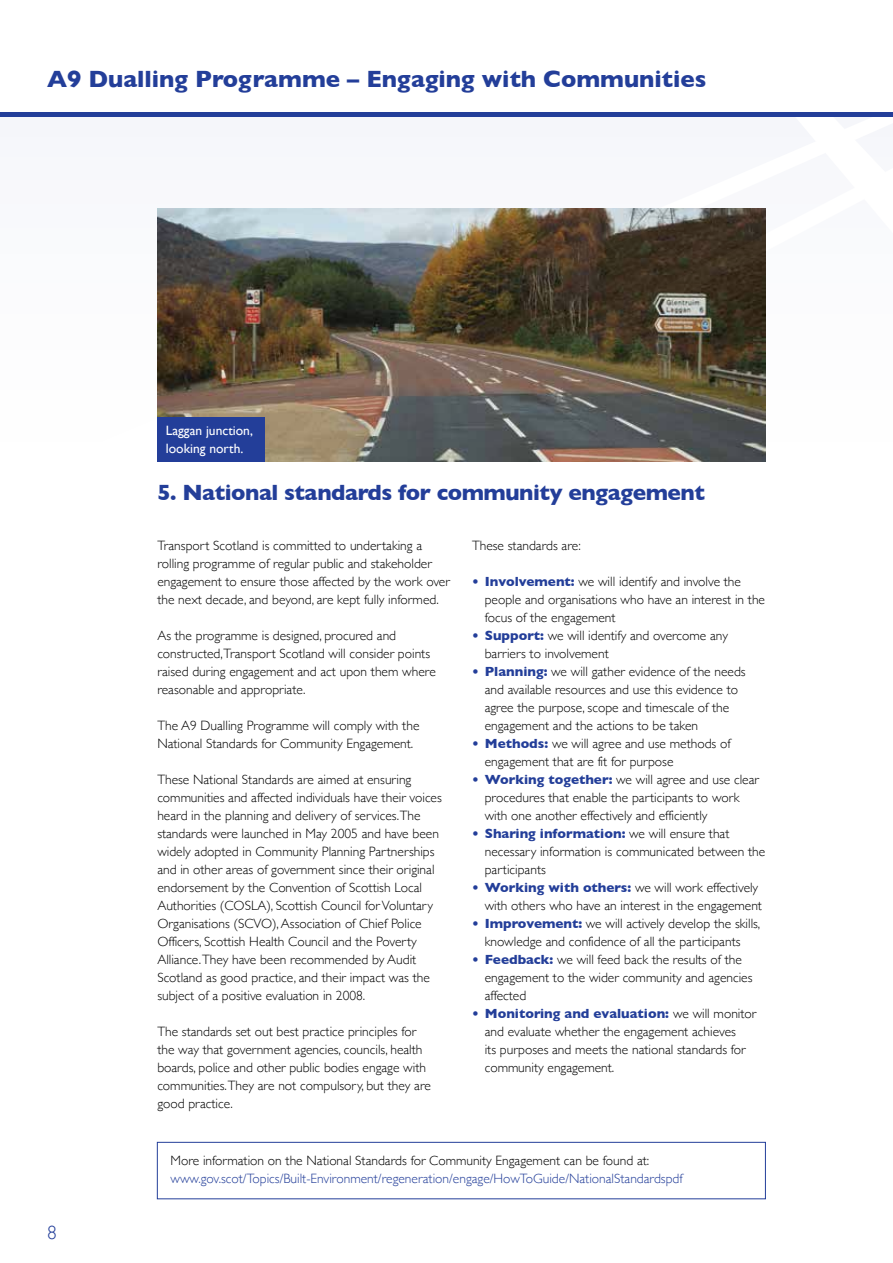
<style>
.page{position:relative;width:893px;height:1263px;background:#fff}
.page>*{position:absolute;margin:0;border:0;box-sizing:border-box;transform-origin:0 0}
.t1{font:700 24px "Gill Sans";color:#233e99}
.t2{font:700 22.5px "Gill Sans";letter-spacing:-.02em;color:#233e99}
.t3{font:300 19.5px "Gill Sans";color:#233e99}
.t4{font:300 13.5px/18px "Gill Sans";color:#000}
.t5{font:300 13.5px "Gill Sans";color:#233e99}
.t6{font:13.5px/18px "Gill Sans";color:#fff}
.s1{font-weight:700;color:#233e99}
</style>
<div class="page">
<hr style="left:0;top:113px;width:893px;height:4px;background:#233e99">
<div style="left:157px;top:1142px;width:609px;height:57px;border:1px solid #233e99"></div>
<img style="left:157px;top:208px;width:609px;height:253px">
<div style="left:157px;top:417px;width:108px;height:44px;background:#233e99"></div>
<h1 class="t1" style="left:47px;top:59px;width:661px">A9 Dualling Programme – Engaging with Communities</h1>
<p class="t6" style="left:166px;top:421px;width:89px">Laggan junction, looking north.</p>
<h2 class="t2" style="left:157px;top:475px;width:549px">5. National standards for community engagement</h2>
<p class="t4" style="left:157px;top:536px;width:294px">Transport Scotland is committed to undertaking a rolling programme of regular public and stakeholder engagement to ensure those affected by the work over the next decade, and beyond, are kept fully informed.</p>
<p class="t4" style="left:157px;top:626px;width:280px">As the programme is designed, procured and constructed,Transport Scotland will consider points raised during engagement and act upon them where reasonable and appropriate.</p>
<p class="t4" style="left:157px;top:716px;width:264px">The A9 Dualling Programme will comply with the<br>National Standards for Community Engagement.</p>
<p class="t4" style="left:157px;top:770px;width:286px">These National Standards are aimed at ensuring communities and affected individuals have their voices heard in the planning and delivery of services.The standards were launched in May 2005 and have been widely adopted in Community Planning Partnerships and in other areas of government since their original endorsement by the Convention of Scottish Local Authorities (COSLA), Scottish Council for Voluntary Organisations (SCVO), Association of Chief Police Officers, Scottish Health Council and the Poverty Alliance.They have been recommended by Audit Scotland as good practice, and their impact was the subject of a positive evaluation in 2008.</p>
<p class="t4" style="left:157px;top:1022px;width:275px">The standards set out best practice principles for the way that government agencies, councils, health boards, police and other public bodies engage with communities.They are not compulsory, but they are good practice.</p>
<p class="t4" style="left:472px;top:536px;width:110px">These standards are:</p>
<p class="t4" style="left:485px;top:572px;width:282px;text-indent:-13px"><span class="s1">• Involvement:</span> we will identify and involve the people and organisations who have an interest in the focus of the engagement</p>
<p class="t4" style="left:485px;top:626px;width:245px;text-indent:-13px"><span class="s1">• Support:</span> we will identify and overcome any barriers to involvement</p>
<p class="t4" style="left:485px;top:662px;width:262px;text-indent:-13px"><span class="s1">• Planning:</span> we will gather evidence of the needs and available resources and use this evidence to agree the purpose, scope and timescale of the engagement and the actions to be taken</p>
<p class="t4" style="left:485px;top:734px;width:247px;text-indent:-13px"><span class="s1">• Methods:</span> we will agree and use methods of engagement that are fit for purpose</p>
<p class="t4" style="left:485px;top:770px;width:276px;text-indent:-13px"><span class="s1">• Working together:</span> we will agree and use clear procedures that enable the participants to work with one another effectively and efficiently</p>
<p class="t4" style="left:485px;top:824px;width:282px;text-indent:-13px"><span class="s1">• Sharing information:</span> we will ensure that necessary information is communicated between the participants</p>
<p class="t4" style="left:472px;top:878px;width:292px;text-align:right"><span class="s1">• Working with others:</span> we will work effectively with others who have an interest in the engagement</p>
<p class="t4" style="left:472px;top:914px;width:290px;text-align:center"><span class="s1">• Improvement:</span> we will actively develop the skills, knowledge and confidence of all the participants</p>
<p class="t4" style="left:485px;top:950px;width:269px;text-indent:-13px"><span class="s1">• Feedback:</span> we will feed back the results of the engagement to the wider community and agencies affected</p>
<p class="t4" style="left:485px;top:1004px;width:273px;text-indent:-13px"><span class="s1">• Monitoring and evaluation:</span> we will monitor and evaluate whether the engagement achieves<br>its purposes and meets the national standards for community engagement.</p>
<h3 class="t3" style="left:47px;top:1217px;width:11px">8</h3>
<p class="t4" style="left:170px;top:1150px;width:480px">More information on the National Standards for Community Engagement can be found at:</p>
<p class="t5" style="left:170px;top:1167px;width:514px">www.gov.scot/Topics/Built-Environment/regeneration/engage/HowToGuide/NationalStandardspdf</p>
</div>
